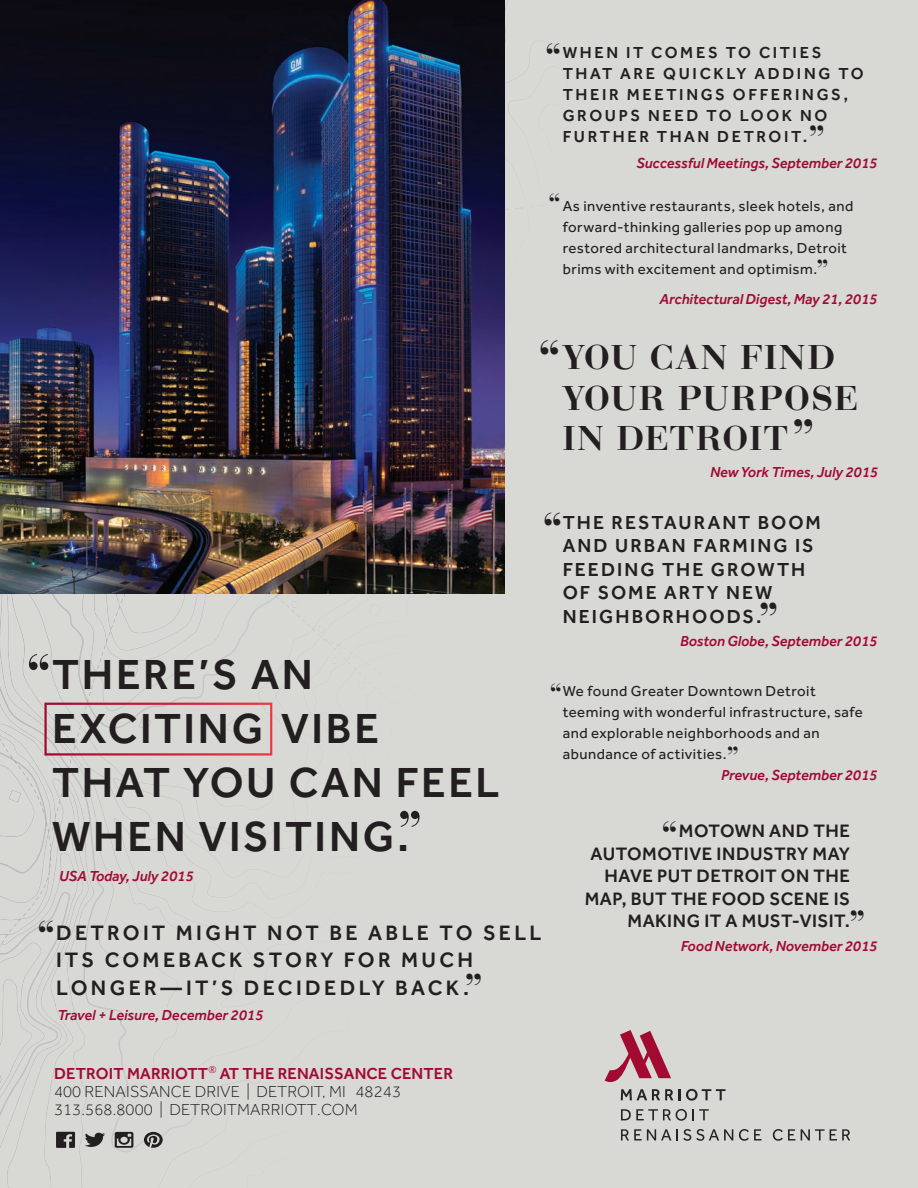
<style>
.page{position:relative;width:918px;height:1188px;background:#d8d8d4}
.page>*{position:absolute;margin:0;border:0;box-sizing:border-box;transform-origin:0 0}
.t1{font:600 54px "Bauer Bodoni D";color:#231f20}
.t2{font:600 48.6px "Bauer Bodoni D";color:#231f20}
.t3{font:600 43.8px "Bauer Bodoni D";color:#231f20}
.t4{font:500 43.5px/54px "Effra";letter-spacing:.06em;color:#231f20}
.t5{font:600 39.3px "Bauer Bodoni D";color:#231f20}
.t6{font:600 36px/40.5px "Bauer Bodoni D";letter-spacing:.06em;color:#231f20}
.t7{font:600 35.4px "Bauer Bodoni D";color:#231f20}
.t8{font:600 26.55px "Bauer Bodoni D";color:#231f20}
.t9{font:500 21.6px/27.5px "Effra";letter-spacing:.15em;color:#231f20}
.t10{font:500 19.5px/23.4px "Effra";letter-spacing:.105em;color:#231f20}
.t11{font:500 18.6px "Effra";letter-spacing:.025em;color:#231f20}
.t12{font:300 16.5px/18px "Effra";letter-spacing:.01em;color:#231f20}
.t13{font:500 16.5px/21px "Effra";letter-spacing:.16em;color:#231f20}
.t14{font:15px/21px "Effra";letter-spacing:.035em;color:#231f20}
.t15{font:italic 500 15px "Effra";color:#a30a32}
.s1{font-family:"Bauer Bodoni D";font-weight:600;font-size:26.55px}
.s2{font-size:48.6px}
.s3{font-family:"Bauer Bodoni D";font-weight:600;font-size:39.3px}
.s4{font-family:"Bauer Bodoni D";font-weight:600;font-size:35.4px}
.s5{font-weight:500;color:#a30a32}
</style>
<div class="page">
<img style="left:0;top:0;width:504px;height:594px">
<svg style="left:85px;top:1133px;width:20px;height:14px"></svg>
<svg style="left:144px;top:1132px;width:19px;height:16px"></svg>
<svg style="left:115px;top:1132px;width:18px;height:16px"></svg>
<svg style="left:56px;top:1132px;width:19px;height:16px"></svg>
<div style="left:44px;top:703px;width:228px;height:53px;border:2px solid #fff"></div>
<svg style="left:605px;top:1030px;width:66px;height:52px"></svg>
<svg style="left:621px;top:1089px;width:105px;height:12px"></svg>
<svg style="left:621px;top:1109px;width:66px;height:12px"></svg>
<svg style="left:693px;top:1109px;width:16px;height:11px"></svg>
<svg style="left:621px;top:1129px;width:112px;height:12px"></svg>
<svg style="left:739px;top:1129px;width:22px;height:12px"></svg>
<svg style="left:773px;top:1129px;width:22px;height:12px"></svg>
<svg style="left:801px;top:1129px;width:49px;height:11px"></svg>
<h3 class="t7" style="left:545px;top:36px;width:19px">‘‘</h3>
<p class="t13" style="left:563px;top:42px;width:303px">WHEN IT COMES TO CITIES<br>THAT ARE QUICKLY ADDING TO<br>THEIR MEETINGS OFFERINGS,<br>GROUPS NEED TO LOOK NO<br>FURTHER THAN DETROIT.</p>
<h3 class="t7" style="left:808px;top:117px;width:19px">’’</h3>
<p class="t15" style="left:637px;top:154px;width:242px">Successful Meetings, September 2015</p>
<p class="t14" style="left:563px;top:196px;width:292px">As inventive restaurants, sleek hotels, and forward-thinking galleries pop up among restored architectural landmarks, Detroit brims with excitement and optimism.<span class="s1">’’</span></p>
<h3 class="t8" style="left:548px;top:187px;width:14px">‘‘</h3>
<p class="t15" style="left:660px;top:290px;width:219px">Architectural Digest, May 21, 2015</p>
<h2 class="t2" style="left:538px;top:330px;width:25px">‘‘</h2>
<h3 class="t6" style="left:563px;top:337px;width:296px">YOU CAN FIND<br>YOUR PURPOSE<br>IN DETROIT<span class="s2">’’</span></h3>
<p class="t15" style="left:710px;top:463px;width:169px">New York Times, July 2015</p>
<h3 class="t3" style="left:542px;top:503px;width:22px">‘‘</h3>
<h3 class="t10" style="left:563px;top:511px;width:260px">THE RESTAURANT BOOM<br>AND URBAN FARMING IS<br>FEEDING THE GROWTH<br>OF SOME ARTY NEW<br>NEIGHBORHOODS.</h3>
<h3 class="t3" style="left:758px;top:593px;width:22px">’’</h3>
<h1 class="t1" style="left:26px;top:642px;width:27px">‘‘</h1>
<h3 class="t4" style="left:52px;top:646px;width:449px">THERE’S AN<br>EXCITING VIBE<br>THAT YOU CAN FEEL<br>WHEN VISITING.</h3>
<h1 class="t1" style="left:397px;top:799px;width:27px">’’</h1>
<p class="t15" style="left:59px;top:867px;width:136px">USA Today, July 2015</p>
<h3 class="t5" style="left:37px;top:912px;width:20px">‘‘</h3>
<h3 class="t9" style="left:56px;top:918px;width:487px">DETROIT MIGHT NOT BE ABLE TO SELL<br>ITS COMEBACK STORY FOR MUCH<br>LONGER—IT’S DECIDEDLY BACK.<span class="s3">’’</span></h3>
<p class="t15" style="left:58px;top:1006px;width:207px">Travel + Leisure, December 2015</p>
<p class="t15" style="left:680px;top:632px;width:199px">Boston Globe, September 2015</p>
<p class="t14" style="left:563px;top:680px;width:302px">We found Greater Downtown Detroit teeming with wonderful infrastructure, safe and explorable neighborhoods and an abundance of activities.<span class="s1">’’</span></p>
<h3 class="t8" style="left:550px;top:678px;width:14px">‘‘</h3>
<p class="t15" style="left:721px;top:766px;width:158px">Prevue, September 2015</p>
<h3 class="t7" style="left:661px;top:813px;width:19px">‘‘</h3>
<p class="t11" style="left:679px;top:820px;width:173px">MOTOWN AND THE</p>
<p class="t11" style="left:591px;top:843px;width:261px">AUTOMOTIVE INDUSTRY MAY</p>
<p class="t11" style="left:604px;top:865px;width:247px">HAVE PUT DETROIT ON THE</p>
<p class="t11" style="left:585px;top:888px;width:267px">MAP, BUT THE FOOD SCENE IS</p>
<p class="t11" style="left:627px;top:910px;width:240px">MAKING IT A MUST-VISIT.<span class="s4">’’</span></p>
<p class="t15" style="left:681px;top:937px;width:198px">Food Network, November 2015</p>
<p class="t12" style="left:54px;top:1064px;width:401px"><span class="s5">DETROIT MARRIOTT</span><sup>®</sup> <span class="s5">AT THE RENAISSANCE CENTER<br></span>400 RENAISSANCE DRIVE | DETROIT, MI 48243<br>313.568.8000 | DETROITMARRIOTT.COM</p>
</div>
